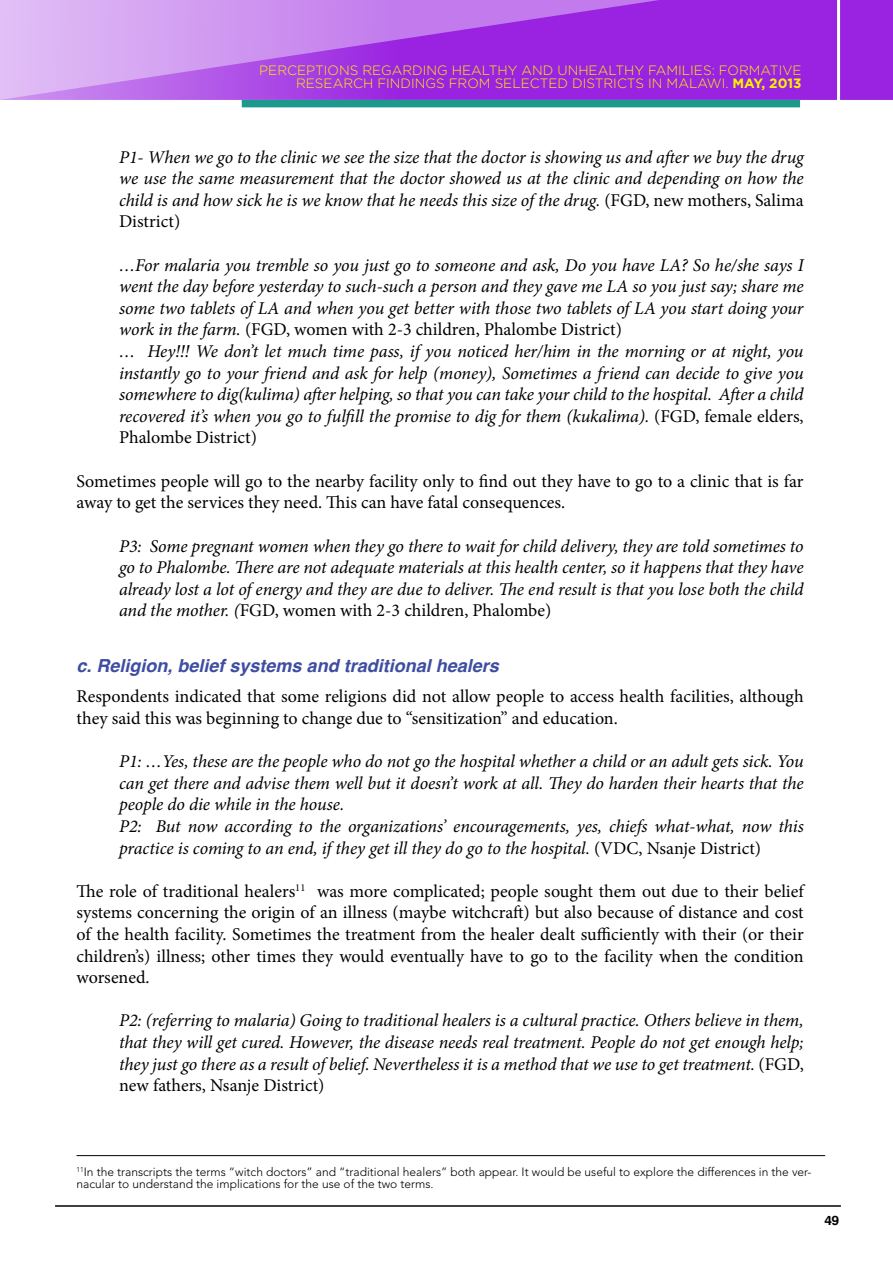
<style>
.page{position:relative;width:893px;height:1263px;background:#fff}
.page>*{position:absolute;margin:0;border:0;box-sizing:border-box;transform-origin:0 0}
.t1{font:italic 18px/21.6px "Minion Pro";letter-spacing:-.005em;color:#000;text-align:justify}
.t2{font:18px/21.6px "Minion Pro";color:#000}
.t3{font:italic 700 18px "Helvetica";color:#3e4da1}
.t4{font:300 13.5px/13.5px "Gotham";color:#fff200;text-align:right}
.t5{font:13.5px "Harabara";color:#000}
.t6{font:300 12px/12px "Avenir";color:#000}
.s1{font-weight:700}
.s2{font-style:normal}
</style>
<div class="page">
<div style="left:842px;top:0;width:51px;height:100px;background:#9a23e1"></div>
<svg style="left:0;top:0;width:842px;height:100px;background:#b258e8"></svg>
<hr style="left:55px;top:1205px;width:786px;height:2px;background:#000">
<div style="left:242px;top:100px;width:558px;height:7px;background:#1b998c"></div>
<hr style="left:77px;top:1155px;width:748px;height:1px;background:#000">
<p class="t4" style="left:259px;top:63px;width:544px">PERCEPTIONS REGARDING HEALTHY AND UNHEALTHY FAMILIES: FORMATIVE<br>RESEARCH FINDINGS FROM SELECTED DISTRICTS IN MALAWI . <span class="s1">May, 2013</span></p>
<p class="t1" style="left:119px;top:146px;width:686px">P1- When we go to the clinic we see the size that the doctor is showing us and after we buy the drug we use the same measurement that the doctor showed us at the clinic and depending on how the child is and how sick he is we know that he needs this size of the drug. <span class="s2">(FGD, new mothers, Salima District)</span></p>
<p class="t1" style="left:119px;top:254px;width:686px;text-align:left">…For malaria you tremble so you just go to someone and ask, Do you have LA? So he/she says I went the day before yesterday to such-such a person and they gave me LA so you just say; share me some two tablets of LA and when you get better with those two tablets of LA you start doing your work in the farm. <span class="s2">(FGD, women with 2-3 children, Phalombe District)<br></span>… Hey!!! We don’t let much time pass, if you noticed her/him in the morning or at night, you instantly go to your friend and ask for help (money), Sometimes a friend can decide to give you somewhere to dig(kulima) after helping, so that you can take your child to the hospital. After a child recovered it’s when you go to fulfill the promise to dig for them (kukalima). <span class="s2">(FGD, female elders, Phalombe District)</span></p>
<p class="t2" style="left:77px;top:470px;width:729px">Sometimes people will go to the nearby facility only to find out they have to go to a clinic that is far away to get the services they need. This can have fatal consequences.</p>
<p class="t1" style="left:119px;top:535px;width:686px">P3: Some pregnant women when they go there to wait for child delivery, they are told sometimes to go to Phalombe. There are not adequate materials at this health center, so it happens that they have already lost a lot of energy and they are due to deliver. The end result is that you lose both the child and the mother. (<span class="s2">FGD, women with 2-3 children, Phalombe)</span></p>
<p class="t3" style="left:77px;top:651px;width:424px">c. Religion, belief systems and traditional healers</p>
<p class="t2" style="left:77px;top:686px;width:729px">Respondents indicated that some religions did not allow people to access health facilities, although they said this was beginning to change due to “sensitization” and education.</p>
<p class="t1" style="left:119px;top:751px;width:686px;text-align:left">P1: …Yes, these are the people who do not go the hospital whether a child or an adult gets sick. You can get there and advise them well but it doesn’t work at all. They do harden their hearts that the people do die while in the house.<br>P2: But now according to the organizations’ encouragements, yes, chiefs what-what, now this practice is coming to an end, if they get ill they do go to the hospital. <span class="s2">(VDC, Nsanje District)</span></p>
<p class="t2" style="left:77px;top:880px;width:729px;text-align:justify">The role of traditional healers<sup>11</sup> was more complicated; people sought them out due to their belief systems concerning the origin of an illness (maybe witchcraft) but also because of distance and cost of the health facility. Sometimes the treatment from the healer dealt sufficiently with their (or their children’s) illness; other times they would eventually have to go to the facility when the condition worsened.</p>
<p class="t1" style="left:119px;top:1010px;width:686px">P2: (referring to malaria) Going to traditional healers is a cultural practice. Others believe in them, that they will get cured. However, the disease needs real treatment. People do not get enough help; they just go there as a result of belief. Nevertheless it is a method that we use to get treatment. <span class="s2">(FGD, new fathers, Nsanje District)</span></p>
<p class="t6" style="left:77px;top:1166px;width:737px"><sup>11</sup>In the transcripts the terms “witch doctors” and “traditional healers” both appear. It would be useful to explore the differences in the ver&shy;nacular to understand the implications for the use of the two terms.</p>
<p class="t5" style="left:825px;top:1213px;width:16px">49</p>
</div>
